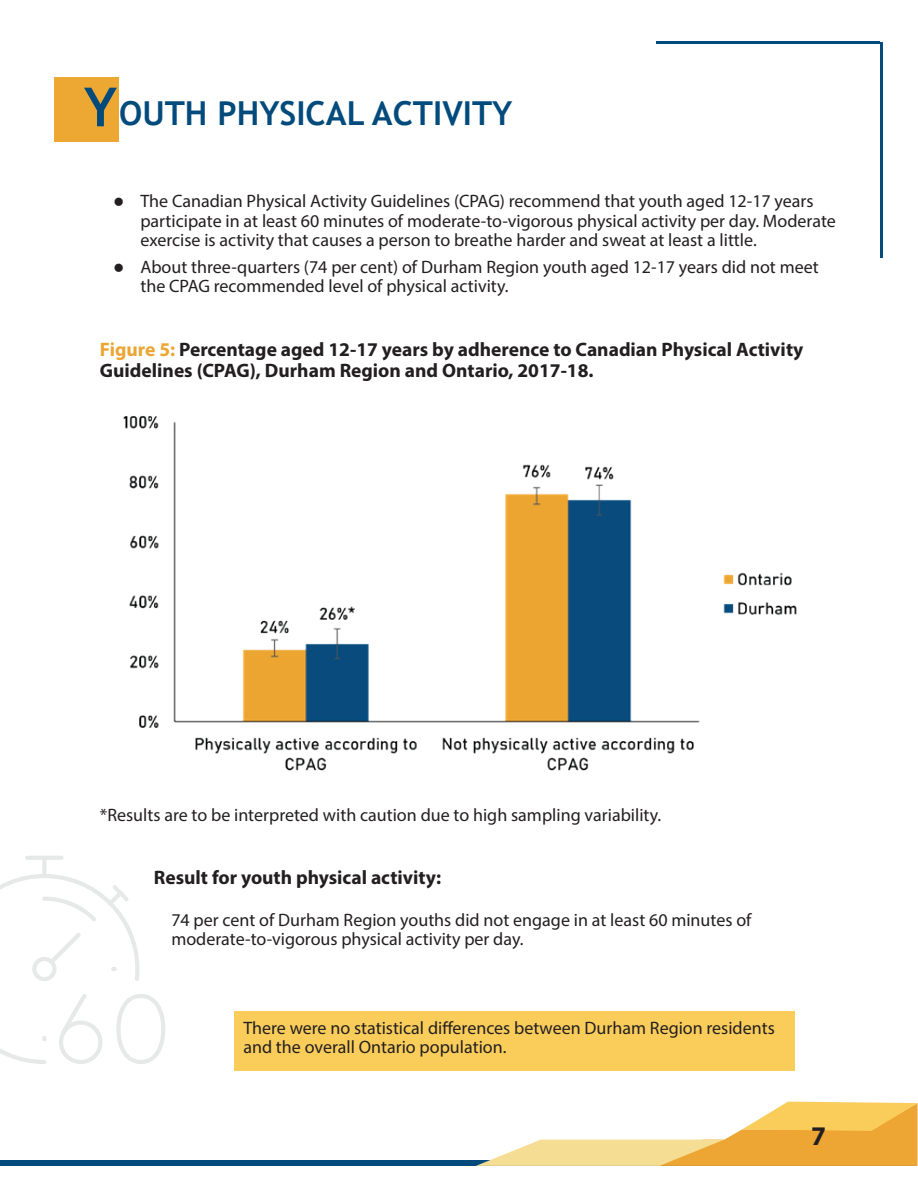
<style>
.page{position:relative;width:918px;height:1188px;background:#fff}
.page>*{position:absolute;margin:0;border:0;box-sizing:border-box;transform-origin:0 0}
.t1{font:700 33px "Trebuchet MS";color:#004a7c}
.page_numbers_black{font:700 27px "Myriad Pro";color:#231f20}
.Figure_Title{font:700 19.5px/21px "Myriad Pro";color:#231f20}
.Text_Bold{font:700 19.5px "Myriad Pro";color:#231f20}
.Text{font:18px/19.5px "Myriad Pro";color:#231f20}
.s1{font-size:54px}
.s2{color:#eca533}
</style>
<div class="page">
<div style="left:0;top:1160px;width:916px;height:6px;background:#004a7c"></div>
<svg style="left:476px;top:1102px;width:442px;height:64px"></svg>
<img style="left:123px;top:416px;width:674px;height:355px">
<div style="left:54px;top:77px;width:65px;height:65px;background:#eda733"></div>
<hr style="left:881px;top:42px;width:2px;height:216px;background:#004a7c">
<hr style="left:657px;top:42px;width:223px;height:2px;background:#004a7c">
<div style="left:234px;top:1011px;width:561px;height:60px;background:#facd5b"></div>
<svg style="left:0;top:856px;width:165px;height:208px"></svg>
<h2 class="t1" style="left:84px;top:92px;width:430px"><span class="s1">Y</span>OUTH PHYSICAL ACTIVITY</h2>
<p class="Text" style="left:140px;top:191px;width:697px">The Canadian Physical Activity Guidelines (CPAG) recommend that youth aged 12-17 years participate in at least 60 minutes of moderate-to-vigorous physical activity per day. Moderate exercise is activity that causes a person to breathe harder and sweat at least a little.</p>
<p class="Text" style="left:140px;top:256px;width:680px">About three-quarters (74 per cent) of Durham Region youth aged 12-17 years did not meet the CPAG recommended level of physical activity.</p>
<p class="Figure_Title" style="left:100px;top:338px;width:705px"><span class="s2">Figure 5:</span> Percentage aged 12-17 years by adherence to Canadian Physical Activity<br>Guidelines (CPAG), Durham Region and Ontario, 2017-18.</p>
<p class="Text" style="left:100px;top:805px;width:563px">*Results are to be interpreted with caution due to high sampling variability.</p>
<p class="Text_Bold" style="left:154px;top:865px;width:289px">Result for youth physical activity:</p>
<p class="Text" style="left:171px;top:910px;width:582px">74 per cent of Durham Region youths did not engage in at least 60 minutes of moderate-to-vigorous physical activity per day.</p>
<p class="Text" style="left:243px;top:1017px;width:533px">There were no statistical differences between Durham Region residents and the overall Ontario population.</p>
<p class="page_numbers_black" style="left:811px;top:1118px;width:16px">7</p>
</div>
